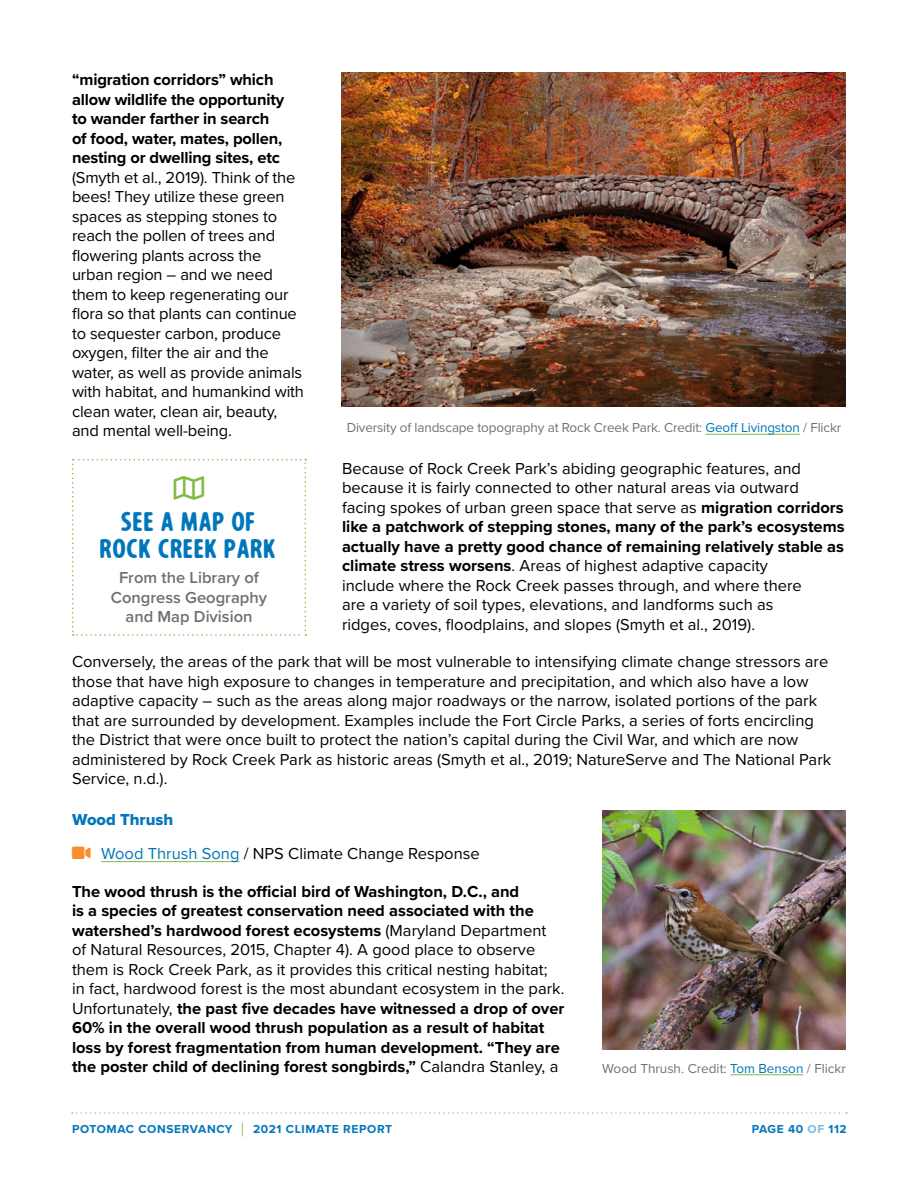
<style>
.page{position:relative;width:918px;height:1188px;background:#fff}
.page>*{position:absolute;margin:0;border:0;box-sizing:border-box;transform-origin:0 0}
.t1{font:27px/27px "Roaster Original";letter-spacing:-.02em;color:#0076bb;text-align:center}
.t2{font:16.5px/19.5px "Proxima Nova";color:#000}
.t3{font:700 16.5px/19.5px "Proxima Nova";color:#000}
.t4{font:600 16.5px/19.5px "Proxima Nova";color:#6f7171;text-align:center}
.t5{font:16.5px "Proxima Nova Extrabld";color:#0076bb}
.t6{font:13.5px "Proxima Nova";letter-spacing:-.01em;color:#6f7171}
.t7{font:700 12px "Proxima Nova";letter-spacing:.05em;color:#0076bb}
.s1{color:#0076bb}
.s2{font-weight:700}
.s3{color:#f78d2b}
.s4{font-weight:400}
.s5{font-weight:300;font-size:19.5px;color:#7fbc42}
.s6{color:#80bbdd}
</style>
<div class="page">
<svg style="left:72px;top:1112px;width:775px;height:2px"></svg>
<hr style="left:101px;top:861px;width:139px;height:1px;background:#7fbc42">
<img style="left:342px;top:72px;width:504px;height:334px">
<hr style="left:706px;top:434px;width:94px;height:1px;background:#7fbc42">
<img style="left:602px;top:810px;width:244px;height:240px">
<hr style="left:730px;top:1074px;width:73px;height:1px;background:#7fbc42">
<svg style="left:72px;top:459px;width:234px;height:177px"></svg>
<p class="t3" style="left:72px;top:69px;width:214px">“migration corridors” which allow wildlife the opportunity to wander farther in search of food, water, mates, pollen, nesting or dwelling sites, etc</p>
<p class="t2" style="left:72px;top:167px;width:234px">(Smyth et al., 2019). Think of the bees! They utilize these green spaces as stepping stones to reach the pollen of trees and flowering plants across the urban region – and we need them to keep regenerating our flora so that plants can continue to sequester carbon, produce oxygen, filter the air and the water, as well as provide animals with habitat, and humankind with clean water, clean air, beauty, and mental well-being.</p>
<p class="t6" style="left:347px;top:418px;width:496px">Diversity of landscape topography at Rock Creek Park. Credit: <span class="s1">Geoff Livingston</span> / Flickr</p>
<p class="t2" style="left:342px;top:458px;width:504px">Because of Rock Creek Park’s abiding geographic features, and because it is fairly connected to other natural areas via outward facing spokes of urban green space that serve as <span class="s2">migration corridors like a patchwork of stepping stones, many of the park’s ecosystems actually have a pretty good chance of remaining relatively stable as climate stress worsens</span>. Areas of highest adaptive capacity<br>include where the Rock Creek passes through, and where there<br>are a variety of soil types, elevations, and landforms such as<br>ridges, coves, floodplains, and slopes (Smyth et al., 2019).</p>
<p class="t2" style="left:72px;top:651px;width:761px">Conversely, the areas of the park that will be most vulnerable to intensifying climate change stressors are those that have high exposure to changes in temperature and precipitation, and which also have a low adaptive capacity – such as the areas along major roadways or the narrow, isolated portions of the park that are surrounded by development. Examples include the Fort Circle Parks, a series of forts encircling the District that were once built to protect the nation’s capital during the Civil War, and which are now administered by Rock Creek Park as historic areas (Smyth et al., 2019; NatureServe and The National Park Service, n.d.).</p>
<p class="t5" style="left:72px;top:807px;width:103px">Wood Thrush</p>
<p class="t2" style="left:72px;top:843px;width:409px"><span class="s3">□</span> <span class="s1">Wood Thrush Song</span> / NPS Climate Change Response</p>
<p class="t3" style="left:72px;top:881px;width:494px">The wood thrush is the official bird of Washington, D.C., and<br>is a species of greatest conservation need associated with the watershed’s hardwood forest ecosystems <span class="s4">(Maryland Department of Natural Resources, 2015, Chapter 4). A good place to observe them is Rock Creek Park, as it provides this critical nesting habitat;<br>in fact, hardwood forest is the most abundant ecosystem in the park.<br>Unfortunately,</span> the past five decades have witnessed a drop of over 60% in the overall wood thrush population as a result of habitat loss by forest fragmentation from human development. “They are the poster child of declining forest songbirds,” <span class="s4">Calandra Stanley, a</span></p>
<h1 class="t1" style="left:100px;top:505px;width:179px">SEE A MAP OF<br>ROCK CREEK PARK</h1>
<p class="t4" style="left:111px;top:567px;width:158px">From the Library of<br>Congress Geography and Map Division</p>
<p class="t6" style="left:602px;top:1058px;width:245px">Wood Thrush. Credit: <span class="s1">Tom Benson</span> / Flickr</p>
<p class="t7" style="left:72px;top:1120px;width:322px">POTOMAC CONSERVANCY <span class="s5">|</span> 2021 CLIMATE REPORT</p>
<p class="t7" style="left:752px;top:1120px;width:96px">PAGE 40 <span class="s6">OF</span> 112</p>
</div>
